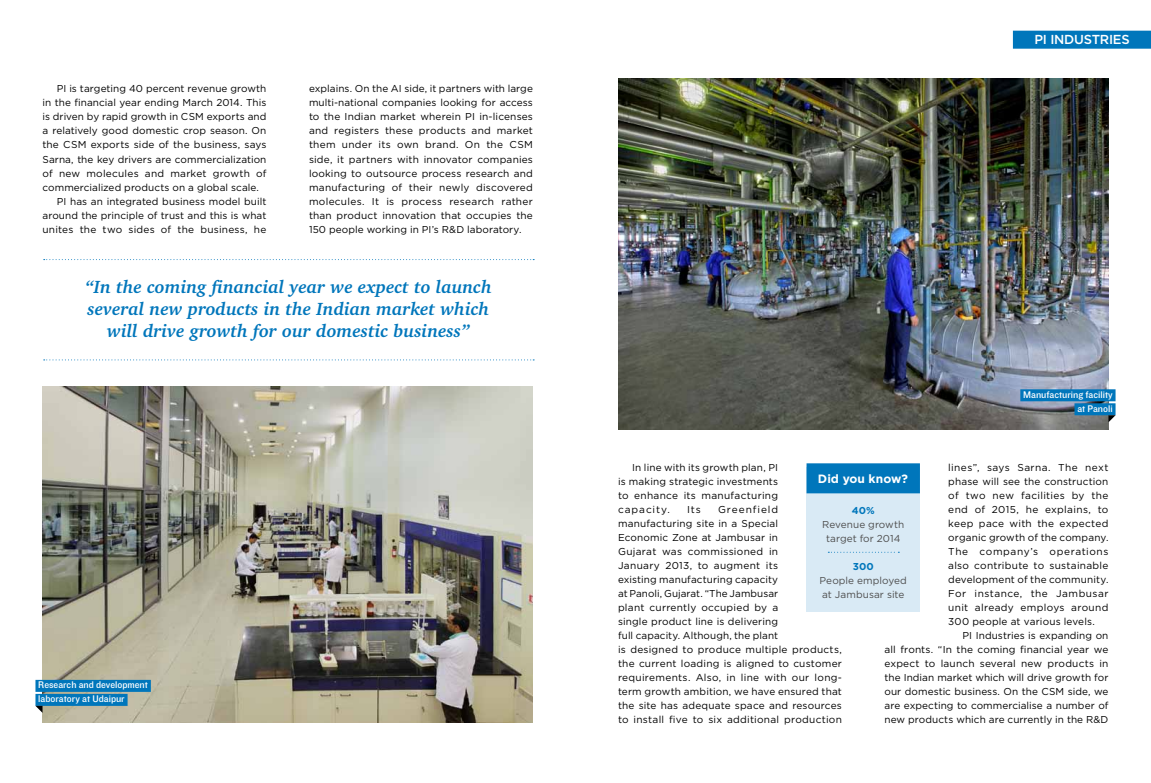
<style>
.page{position:relative;width:1151px;height:783px;background:#fff}
.page>*{position:absolute;margin:0;border:0;box-sizing:border-box;transform-origin:0 0}
.t1{font:italic 700 18px/22px "Charter IT Cby BT";color:#0076bb;text-align:center}
.t2{font:500 13px "Gotham";letter-spacing:-.02em;color:#fff}
.t3{font:700 12px "Gotham";letter-spacing:.005em;color:#fff}
.t4{font:10px/14px "Gotham";letter-spacing:.015em;color:#000;text-align:justify}
.t5{font:10px/14px "Knockout HTF31 Junior Middlewt";color:#fff;text-align:right}
.t6{font:10px/14px "Gotham";letter-spacing:.005em;color:#4d4d4d;text-align:center}
.t7{font:700 10px "Gotham";color:#0076bb}
</style>
<div class="page">
<img style="left:618px;top:78px;width:490px;height:351px">
<img style="left:43px;top:386px;width:490px;height:336px">
<div style="left:1020px;top:389px;width:95px;height:12px;background:#0076bb"></div>
<div style="left:1074px;top:403px;width:41px;height:12px;background:#0076bb"></div>
<svg style="left:1108px;top:415px;width:7px;height:7px"></svg>
<div style="left:1013px;top:31px;width:138px;height:18px;background:#0076bb"></div>
<svg style="left:44px;top:259px;width:490px;height:1px"></svg>
<svg style="left:44px;top:359px;width:490px;height:1px"></svg>
<div style="left:35px;top:679px;width:116px;height:12px;background:#0076bb"></div>
<div style="left:35px;top:693px;width:93px;height:12px;background:#0076bb"></div>
<svg style="left:35px;top:705px;width:8px;height:7px"></svg>
<div style="left:806px;top:466px;width:114px;height:145px;background:#d9eaf5"></div>
<div style="left:806px;top:463px;width:114px;height:30px;background:#0076bb"></div>
<svg style="left:828px;top:551px;width:71px;height:1px"></svg>
<p class="t4" style="left:57px;top:82px;width:211px">PI is targeting 40 percent revenue growth</p>
<p class="t4" style="left:43px;top:96px;width:225px">in the financial year ending March 2014. This</p>
<p class="t4" style="left:43px;top:110px;width:225px">is driven by rapid growth in CS M exports and</p>
<p class="t4" style="left:43px;top:124px;width:225px">a relatively good domestic crop season. On</p>
<p class="t4" style="left:43px;top:138px;width:225px">the CS M exports side of the business, says</p>
<p class="t4" style="left:43px;top:152px;width:225px">Sarna, the key drivers are commercialization</p>
<p class="t4" style="left:43px;top:166px;width:225px">of new molecules and market growth of</p>
<p class="t4" style="left:43px;top:180px;width:218px">commercialized products on a global scale.</p>
<p class="t4" style="left:57px;top:194px;width:211px">PI has an integrated business model built</p>
<p class="t4" style="left:43px;top:208px;width:225px">around the principle of trust and this is what</p>
<p class="t4" style="left:43px;top:222px;width:225px">unites the two sides of the business, he</p>
<p class="t4" style="left:309px;top:82px;width:225px">explains. On the AI side, it partners with large multi-national companies looking for access to the I ndian market wherein PI in-licenses and registers these products and market them under its own brand. On the CS M side, it partners with innovator companies looking to outsource process research and manufacturing of their newly discovered molecules. I t is process research rather than product innovation that occupies the 150 people working in PI ’s R&amp;D laboratory.</p>
<h1 class="t1" style="left:85px;top:276px;width:408px">“In the coming financial year we expect to launch several new products in the Indian market which will drive growth for our domestic business”</h1>
<p class="t5" style="left:38px;top:678px;width:111px;text-align:left">Research and development laboratory at Udaipur</p>
<h2 class="t2" style="left:1034px;top:31px;width:97px">PI INDUSTRI ES</h2>
<p class="t5" style="left:1023px;top:387px;width:91px">Manufacturing facility at Panoli</p>
<p class="t4" style="left:618px;top:460px;width:162px;text-align:left;text-indent:14px">I n line with its growth plan, PI is making strategic investments to enhance its manufacturing capacity.</p>
<p class="t4" style="left:948px;top:460px;width:162px">lines”, says Sarna. The next phase will see the construction of two new facilities by the end of 2015, he explains, to keep pace with the expected organic growth of the company.<br>The company’s operations also contribute to sustainable development of the community.<br>For instance, the Jambusar unit already employs around 300 people at various levels.</p>
<p class="t4" style="left:884px;top:628px;width:225px;text-indent:78px">PI I ndustries is expanding on all fronts. “I n the coming financial year we expect to launch several new products in the I ndian market which will drive growth for our domestic business. On the CS M side, we are expecting to commercialise a number of new products which are currently in the R&amp;D</p>
<p class="t3" style="left:818px;top:470px;width:92px">DID YOU KNOW?</p>
<p class="t4" style="left:618px;top:502px;width:225px;text-align:left;text-indent:100px">G reenfield manufacturing site in a Special<br>Economic Zone at Jambusar in<br>G ujarat was commissioned in<br>January 2013, to augment its<br>existing manufacturing capacity<br>at Panoli, G ujarat. “The Jambusar<br>plant currently occupied by a<br>single product line is delivering<br>full capacity. Although, the plant<br>is designed to produce multiple products, the current loading is aligned to customer requirements. Also, in line with our long&shy;term growth ambition, we have ensured that the site has adequate space and resources to install five to six additional production</p>
<p class="t4" style="left:687px;top:502px;width:15px">Its</p>
<p class="t7" style="left:852px;top:503px;width:24px">40%</p>
<p class="t6" style="left:822px;top:516px;width:84px">Revenue growth target for 2014</p>
<p class="t7" style="left:853px;top:559px;width:23px">300</p>
<p class="t6" style="left:820px;top:572px;width:89px;text-align:left">People employed at Jambusar site</p>
</div>
